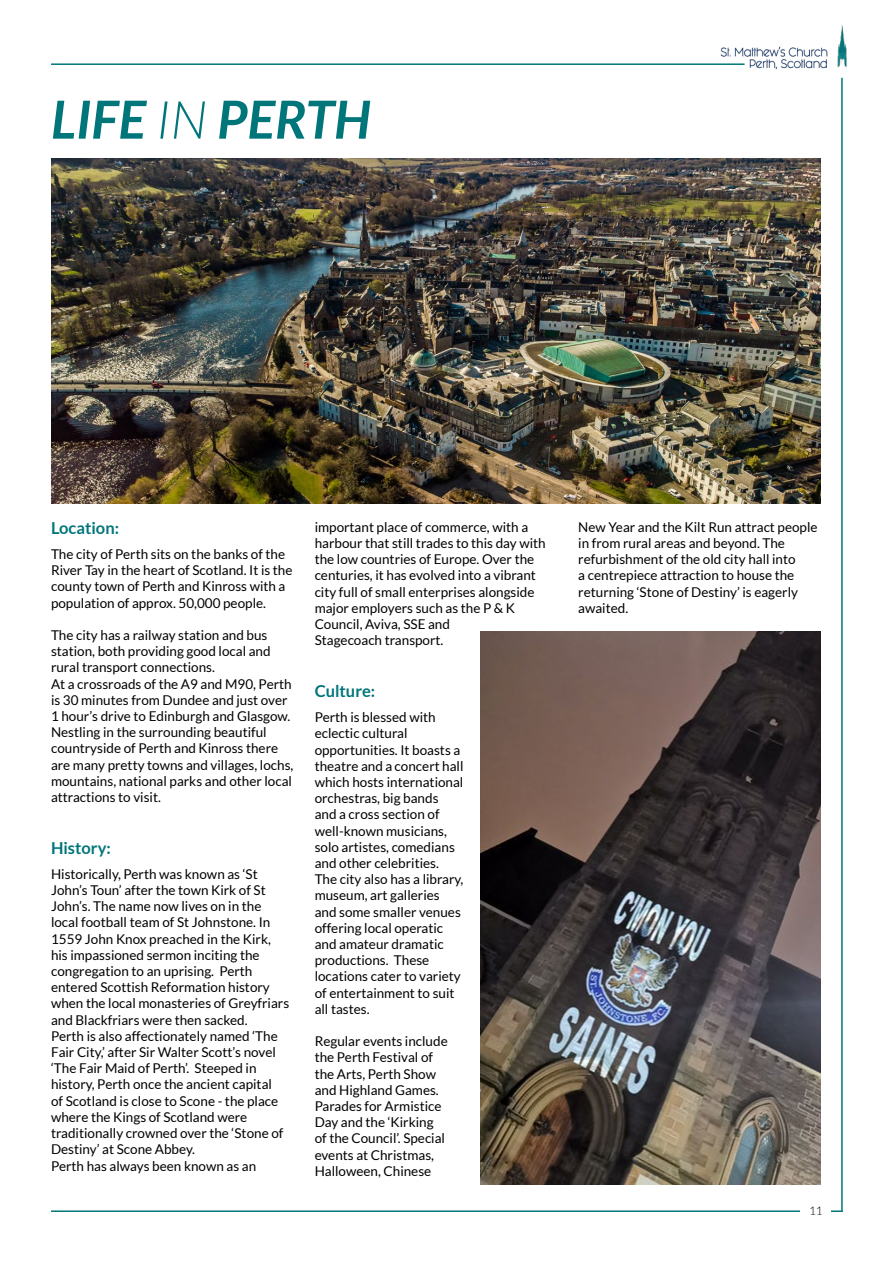
<style>
.page{position:relative;width:893px;height:1263px;background:#fff}
.page>*{position:absolute;margin:0;border:0;box-sizing:border-box;transform-origin:0 0}
.t1{font:italic 700 52.5px "Lato";color:#00767a}
.t2{font:700 16.5px "Lato";color:#00767a}
.t3{font:13.5px/16.2px "Lato";color:#000}
.t4{font:300 12px "Lato";color:#000}
.s1{font-weight:300}
</style>
<div class="page">
<img style="left:720px;top:46px;width:108px;height:11px">
<img style="left:749px;top:58px;width:78px;height:12px">
<img style="left:837px;top:24px;width:10px;height:44px">
<hr style="left:51px;top:63px;width:694px;height:2px;background:#00767a">
<hr style="left:841px;top:78px;width:2px;height:1134px;background:#00767a">
<hr style="left:51px;top:1210px;width:792px;height:2px;background:#00767a">
<div style="left:800px;top:1205px;width:31px;height:10px;background:#fff"></div>
<img style="left:480px;top:631px;width:341px;height:553px">
<img style="left:51px;top:158px;width:770px;height:346px">
<h1 class="t1" style="left:51px;top:89px;width:321px">LIFE <span class="s1">IN</span> PERTH</h1>
<p class="t2" style="left:51px;top:519px;width:70px">Location:</p>
<p class="t3" style="left:51px;top:546px;width:243px">The city of Perth sits on the banks of the River Tay in the heart of Scotland. It is the county town of Perth and Kinross with a population of approx. 50,000 people.</p>
<p class="t3" style="left:51px;top:627px;width:244px">The city has a railway station and bus station, both providing good local and rural transport connections.<br>At a crossroads of the A9 and M90, Perth is 30 minutes from Dundee and just over 1 hour’s drive to Edinburgh and Glasgow.<br>Nestling in the surrounding beautiful countryside of Perth and Kinross there are many pretty towns and villages, lochs, mountains, national parks and other local attractions to visit.</p>
<p class="t2" style="left:51px;top:839px;width:61px">History:</p>
<p class="t3" style="left:51px;top:866px;width:240px">Historically, Perth was known as ‘St John’s Toun’ after the town Kirk of St John’s. The name now lives on in the local football team of St Johnstone. In 1559 John Knox preached in the Kirk, his impassioned sermon inciting the congregation to an uprising. Perth entered Scottish Reformation history when the local monasteries of Greyfriars and Blackfriars were then sacked.<br>Perth is also affectionately named ‘The Fair City,’ after Sir Walter Scott’s novel ‘The Fair Maid of Perth’. Steeped in history, Perth once the ancient capital<br>of Scotland is close to Scone - the place where the Kings of Scotland were traditionally crowned over the ‘Stone of Destiny’ at Scone Abbey.<br>Perth has always been known as an</p>
<p class="t3" style="left:315px;top:519px;width:233px">important place of commerce, with a harbour that still trades to this day with the low countries of Europe. Over the centuries, it has evolved into a vibrant city full of small enterprises alongside major employers such as the P &amp; K Council, Aviva, SSE and<br>Stagecoach transport.</p>
<p class="t2" style="left:315px;top:682px;width:62px">Culture:</p>
<p class="t3" style="left:315px;top:709px;width:150px">Perth is blessed with eclectic cultural opportunities. It boasts a theatre and a concert hall which hosts international orchestras, big bands and a cross section of well-known musicians, solo artistes, comedians and other celebrities.<br>The city also has a library, museum, art galleries and some smaller venues offering local operatic and amateur dramatic productions. These locations cater to variety of entertainment to suit all tastes.</p>
<p class="t3" style="left:315px;top:1033px;width:135px">Regular events include the Perth Festival of the Arts, Perth Show and Highland Games.<br>Parades for Armistice<br>Day and the ‘Kirking of the Council’. Special events at Christmas,<br>Halloween, Chinese</p>
<p class="t3" style="left:578px;top:519px;width:241px">New Year and the Kilt Run attract people in from rural areas and beyond. The refurbishment of the old city hall into<br>a centrepiece attraction to house the returning ‘Stone of Destiny’ is eagerly awaited.</p>
<p class="t4" style="left:809px;top:1204px;width:15px">11</p>
</div>
